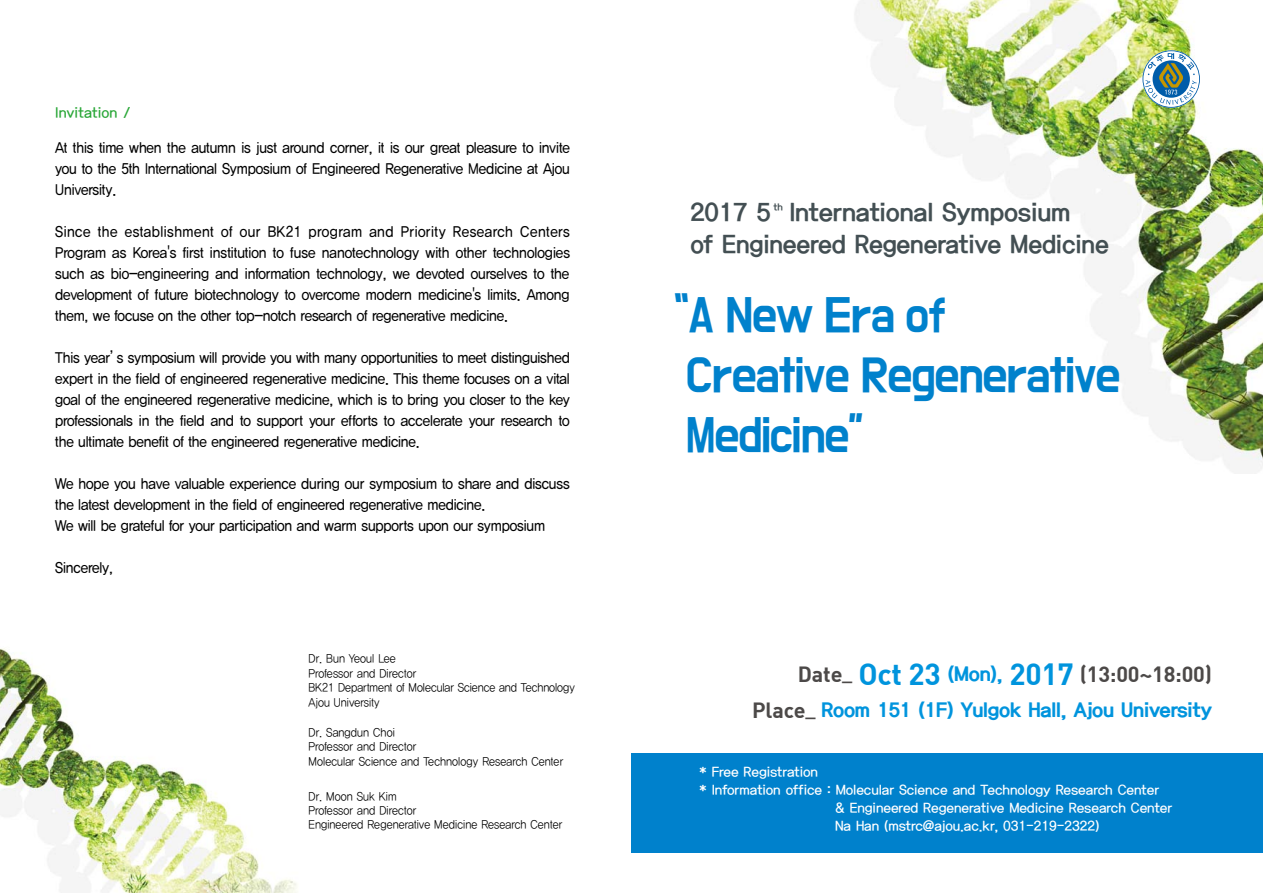
<style>
.page{position:relative;width:1263px;height:893px;background:#fff}
.page>*{position:absolute;margin:0;border:0;box-sizing:border-box;transform-origin:0 0}
.t1{font:41.1px/60px "BM Do Hyeon";letter-spacing:-.03em;color:#0081cc}
.t2{font:23.7px/31.7px "Korean DREAM5 R";letter-spacing:-.01em;color:#434f53}
.t3{font:21.6px "Dinbol";letter-spacing:-.01em;color:#4c4948}
.t4{font:18.75px "Korean DREAM6 R";letter-spacing:-.01em;color:#0094dd}
.t5{font:15px/21px "YDIYGO330";letter-spacing:-.01em;color:#000;text-align:justify;scale:.9 1}
.t6{font:13.5px "Korean DREAM4 R";color:#2aa738}
.t7{font:12.75px "Korean DREAM4 R";letter-spacing:-.01em;color:#fff}
.t8{font:12px/14.4px "YDIYGO320";letter-spacing:.01em;color:#000;scale:.9 1}
.t9{font:9.15px "Korean DREAM5 R";color:#434f53}
.s1{font-size:16.95px}
.s2{font-size:30px;color:#0094dd}
.s3{font-family:"Korean DREAM6 R";font-size:18.75px;color:#0094dd}
.s4{font-family:"Dinbol";font-size:21.6px;color:#4c4948}
.s5{font-family:"Dinbol";font-size:16.95px;color:#4c4948}
</style>
<div class="page">
<img style="left:855px;top:0;width:408px;height:472px">
<svg style="left:1142px;top:50px;width:58px;height:58px"></svg>
<div style="left:631px;top:753px;width:632px;height:100px;background:#0081cc"></div>
<img style="left:0;top:648px;width:297px;height:245px">
<p class="t6" style="left:55px;top:106px;width:77px">Invitation /</p>
<p class="t5" style="left:55px;top:138px;width:573px">At this time when the autumn is just around corner, it is our great pleasure to invite you to the 5th International Symposium of Engineered Regenerative Medicine at Ajou University.</p>
<p class="t5" style="left:55px;top:222px;width:574px">Since the establishment of our BK21 program and Priority Research Centers Program as Korea's first institution to fuse nanotechnology with other technologies such as bio-engineering and information technology, we devoted ourselves to the development of future biotechnology to overcome modern medicine's limits. Among them, we focuse on the other top-notch research of regenerative medicine.</p>
<p class="t5" style="left:55px;top:348px;width:573px">This year’s symposium will provide you with many opportunities to meet distinguished expert in the field of engineered regenerative medicine. This theme focuses on a vital goal of the engineered regenerative medicine, which is to bring you closer to the key professionals in the field and to support your efforts to accelerate your research to the ultimate benefit of the engineered regenerative medicine.</p>
<p class="t5" style="left:55px;top:474px;width:573px;text-align:left">We hope you have valuable experience during our symposium to share and discuss the latest development in the field of engineered regenerative medicine.<br>We will be grateful for your participation and warm supports upon our symposium</p>
<p class="t5" style="left:55px;top:558px;width:66px">Sincerely,</p>
<p class="t8" style="left:309px;top:652px;width:297px">Dr. Bun Yeoul Lee<br>Professor and Director<br>BK21 Department of Molecular Science and Technology<br>Ajou University</p>
<p class="t8" style="left:309px;top:725px;width:284px">Dr. Sangdun Choi<br>Professor and Director<br>Molecular Science and Technology Research Center</p>
<p class="t8" style="left:309px;top:789px;width:283px">Dr. Moon Suk Kim<br>Professor and Director<br>Engineered Regenerative Medicine Research Center</p>
<h2 class="t2" style="left:690px;top:197px;width:420px">2017 5 International Symposium<br>of Engineered Regenerative Medicine</h2>
<p class="t9" style="left:773px;top:202px;width:11px">th</p>
<h1 class="t1" style="left:674px;top:287px;width:448px">“A New Era of<br>Creative Regenerative<br>Medicine”</h1>
<h3 class="t3" style="left:798px;top:660px;width:415px">Date<span class="s1">_</span> <span class="s2">Oct 23</span> <span class="s3">(Mon),</span> <span class="s2">2017</span> (13:00~18:00)</h3>
<p class="t4" style="left:752px;top:700px;width:461px"><span class="s4">Place</span><span class="s5">_</span> Room 151 (1F) Yulgok Hall, Ajou University</p>
<p class="t7" style="left:699px;top:765px;width:121px">* Free Registration</p>
<p class="t7" style="left:699px;top:783px;width:462px">* Information office : Molecular Science and Technology Research Center</p>
<p class="t7" style="left:835px;top:801px;width:339px">&amp; Engineered Regenerative Medicine Research Center</p>
<p class="t7" style="left:835px;top:819px;width:266px">Na Han (mstrc@ajou.ac.kr, 031-219-2322)</p>
</div>
